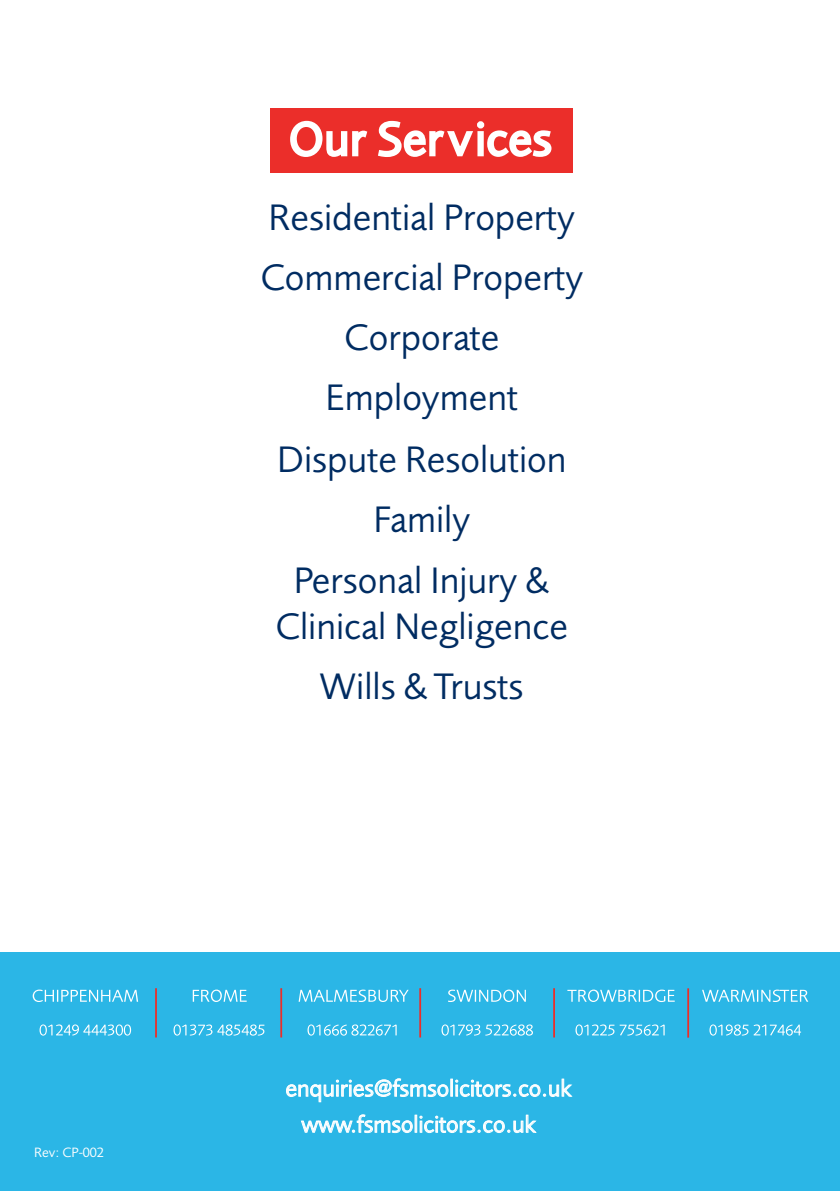
<style>
.page{position:relative;width:840px;height:1191px;background:#fff}
.page>*{position:absolute;margin:0;border:0;box-sizing:border-box;transform-origin:0 0}
.t1{font:47.8px "Foundry Sans";letter-spacing:.02em;color:#fff}
.t2{font:38.2px/60.6px "Foundry Sans";color:#002c62;text-align:center}
.t3{font:24px "Foundry Sans";color:#fff}
.t4{font:14px "Foundry Sans";color:#fff}
</style>
<div class="page">
<div style="left:0;top:952px;width:839px;height:239px;background:#2bb6e6"></div>
<svg style="left:301px;top:1114px;width:112px;height:19px"></svg>
<div style="left:414px;top:1114px;width:3px;height:18px;border:1px solid #fff"></div>
<svg style="left:419px;top:1114px;width:118px;height:19px"></svg>
<div style="left:269px;top:108px;width:303px;height:64px;background:#eb2e2a"></div>
<svg style="left:290px;top:120px;width:78px;height:37px"></svg>
<svg style="left:378px;top:120px;width:95px;height:37px"></svg>
<div style="left:477px;top:131px;width:6px;height:25px;border:3px solid #fff"></div>
<div style="left:477px;top:121px;width:7px;height:7px;border:3px solid #fff;border-radius:50%"></div>
<svg style="left:487px;top:130px;width:65px;height:27px"></svg>
<svg style="left:709px;top:1024px;width:91px;height:11px"></svg>
<svg style="left:702px;top:989px;width:106px;height:13px"></svg>
<svg style="left:575px;top:1024px;width:89px;height:11px"></svg>
<svg style="left:567px;top:989px;width:107px;height:13px"></svg>
<svg style="left:441px;top:1024px;width:91px;height:11px"></svg>
<svg style="left:448px;top:989px;width:77px;height:13px"></svg>
<svg style="left:307px;top:1024px;width:89px;height:11px"></svg>
<svg style="left:298px;top:989px;width:110px;height:13px"></svg>
<svg style="left:173px;top:1024px;width:91px;height:11px"></svg>
<svg style="left:193px;top:989px;width:53px;height:13px"></svg>
<svg style="left:40px;top:1024px;width:91px;height:11px"></svg>
<svg style="left:33px;top:989px;width:105px;height:13px"></svg>
<hr style="left:155px;top:988px;width:2px;height:49px;background:#eb2e2a">
<hr style="left:280px;top:988px;width:2px;height:49px;background:#eb2e2a">
<hr style="left:419px;top:988px;width:2px;height:49px;background:#eb2e2a">
<hr style="left:553px;top:988px;width:1px;height:49px;background:#eb2e2a">
<hr style="left:687px;top:988px;width:1px;height:49px;background:#eb2e2a">
<svg style="left:286px;top:1078px;width:286px;height:24px"></svg>
<p class="t4" style="left:34px;top:1144px;width:71px">Rev: CP-002</p>
<p class="t1" style="left:289px;top:113px;width:264px">Our Services</p>
<p class="t2" style="left:260px;top:187px;width:324px">Residential Property<br>Commercial Property<br>Corporate<br>Employment<br>Dispute Resolution<br>Family<br>Personal Injury &amp;</p>
<p class="t2" style="left:275px;top:596px;width:294px">Clinical Negligence<br>Wills &amp; Trusts</p>
<p class="t3" style="left:285px;top:1075px;width:287px">enquiries@fsmsolicitors.co.uk</p>
<p class="t3" style="left:301px;top:1111px;width:236px">www.fsmsolicitors.co.uk</p>
</div>
